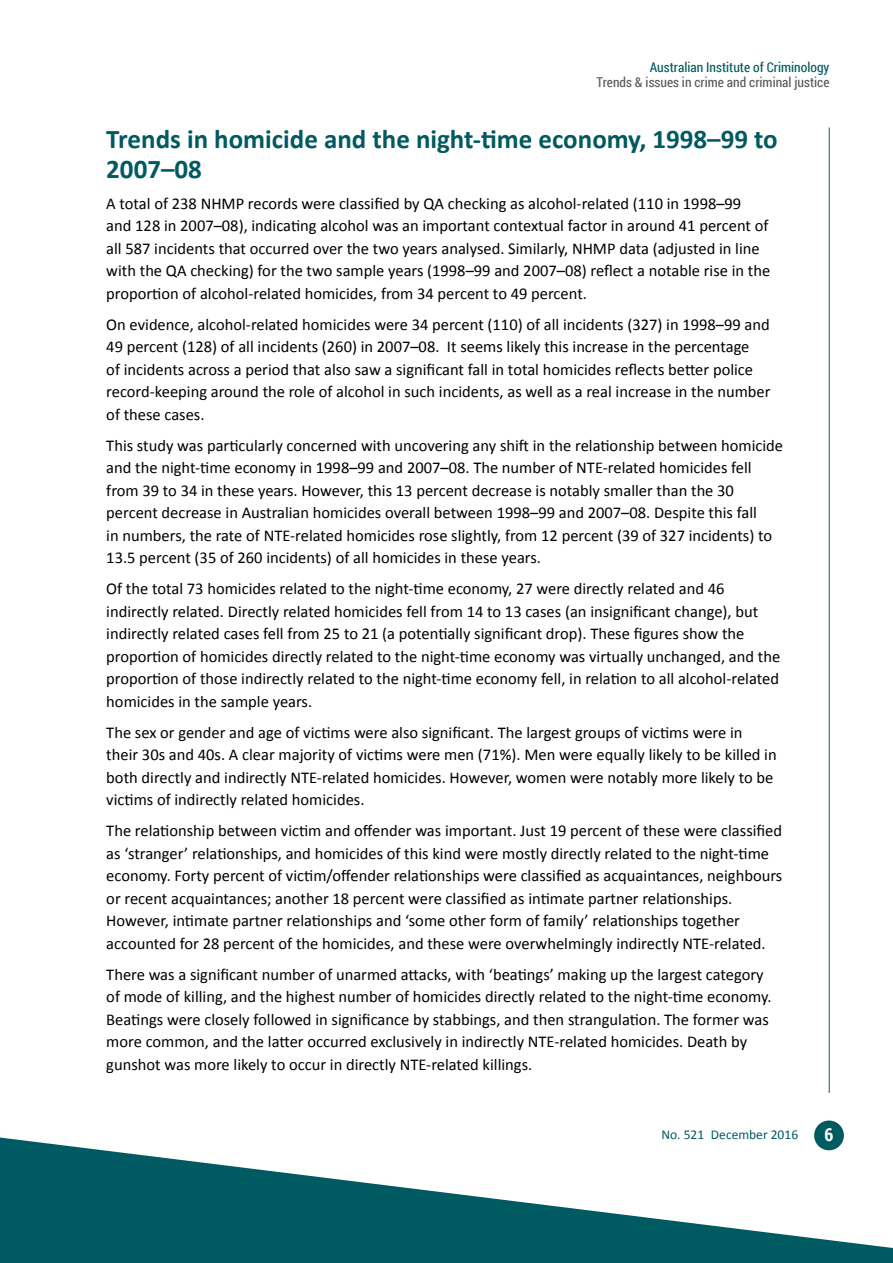
<style>
.page{position:relative;width:893px;height:1263px;background:#fff}
.page>*{position:absolute;margin:0;border:0;box-sizing:border-box;transform-origin:0 0}
.t1{font:700 27px/30px "Calibri";color:#005a61}
.t2{font:700 18px "Roboto Condensed";color:#fff}
.body{font:16.5px/22.5px "Calibri";color:#000}
.t3{font:13.5px "Roboto Condensed";color:#58585a}
.t4{font:13.5px "Roboto Condensed";color:#005a61}
.t5{font:13.5px "Calibri";color:#005a61}
</style>
<div class="page">
<hr style="left:829px;top:128px;width:1px;height:965px;background:#005a61">
<div style="left:814px;top:1120px;width:30px;height:30px;background:#005a61;border-radius:50%"></div>
<svg style="left:0;top:1137px;width:893px;height:126px;fill:#005a61"></svg>
<p class="t4" style="left:650px;top:58px;width:181px">Australian Institute of Criminology</p>
<p class="t3" style="left:597px;top:73px;width:234px">Trends &amp; issues in crime and criminal justice</p>
<h1 class="t1" style="left:106px;top:123px;width:673px">Trends in homicide and the night-time economy, 1998–99 to<br>2007–08</h1>
<p class="body" style="left:106px;top:192px;width:666px">A total of 238 NHMP records were classified by QA checking as alcohol-related (110 in 1998–99 and 128 in 2007–08), indicating alcohol was an important contextual factor in around 41 percent of all 587 incidents that occurred over the two years analysed. Similarly, NHMP data (adjusted in line with the QA checking) for the two sample years (1998–99 and 2007–08) reflect a notable rise in the proportion of alcohol-related homicides, from 34 percent to 49 percent.</p>
<p class="body" style="left:106px;top:313px;width:666px">On evidence, alcohol-related homicides were 34 percent (110) of all incidents (327) in 1998–99 and 49 percent (128) of all incidents (260) in 2007–08. It seems likely this increase in the percentage<br>of incidents across a period that also saw a significant fall in total homicides reflects better police record-keeping around the role of alcohol in such incidents, as well as a real increase in the number of these cases.</p>
<p class="body" style="left:106px;top:434px;width:678px">This study was particularly concerned with uncovering any shift in the relationship between homicide and the night-time economy in 1998–99 and 2007–08. The number of NTE-related homicides fell from 39 to 34 in these years. However, this 13 percent decrease is notably smaller than the 30 percent decrease in Australian homicides overall between 1998–99 and 2007–08. Despite this fall<br>in numbers, the rate of NTE-related homicides rose slightly, from 12 percent (39 of 327 incidents) to 13.5 percent (35 of 260 incidents) of all homicides in these years.</p>
<p class="body" style="left:106px;top:577px;width:675px">Of the total 73 homicides related to the night-time economy, 27 were directly related and 46 indirectly related. Directly related homicides fell from 14 to 13 cases (an insignificant change), but indirectly related cases fell from 25 to 21 (a potentially significant drop). These figures show the proportion of homicides directly related to the night-time economy was virtually unchanged, and the proportion of those indirectly related to the night-time economy fell, in relation to all alcohol-related homicides in the sample years.</p>
<p class="body" style="left:106px;top:721px;width:672px">The sex or gender and age of victims were also significant. The largest groups of victims were in their 30s and 40s. A clear majority of victims were men (71%). Men were equally likely to be killed in both directly and indirectly NTE-related homicides. However, women were notably more likely to be victims of indirectly related homicides.</p>
<p class="body" style="left:106px;top:819px;width:677px">The relationship between victim and offender was important. Just 19 percent of these were classified as ‘stranger’ relationships, and homicides of this kind were mostly directly related to the night-time economy. Forty percent of victim/offender relationships were classified as acquaintances, neighbours or recent acquaintances; another 18 percent were classified as intimate partner relationships.<br>However, intimate partner relationships and ‘some other form of family’ relationships together accounted for 28 percent of the homicides, and these were overwhelmingly indirectly NTE-related.</p>
<p class="body" style="left:106px;top:963px;width:667px">There was a significant number of unarmed attacks, with ‘beatings’ making up the largest category of mode of killing, and the highest number of homicides directly related to the night-time economy.<br>Beatings were closely followed in significance by stabbings, and then strangulation. The former was more common, and the latter occurred exclusively in indirectly NTE-related homicides. Death by gunshot was more likely to occur in directly NTE-related killings.</p>
<p class="t5" style="left:661px;top:1125px;width:138px">No. 521 December 2016</p>
<p class="t2" style="left:824px;top:1122px;width:10px">6</p>
</div>
